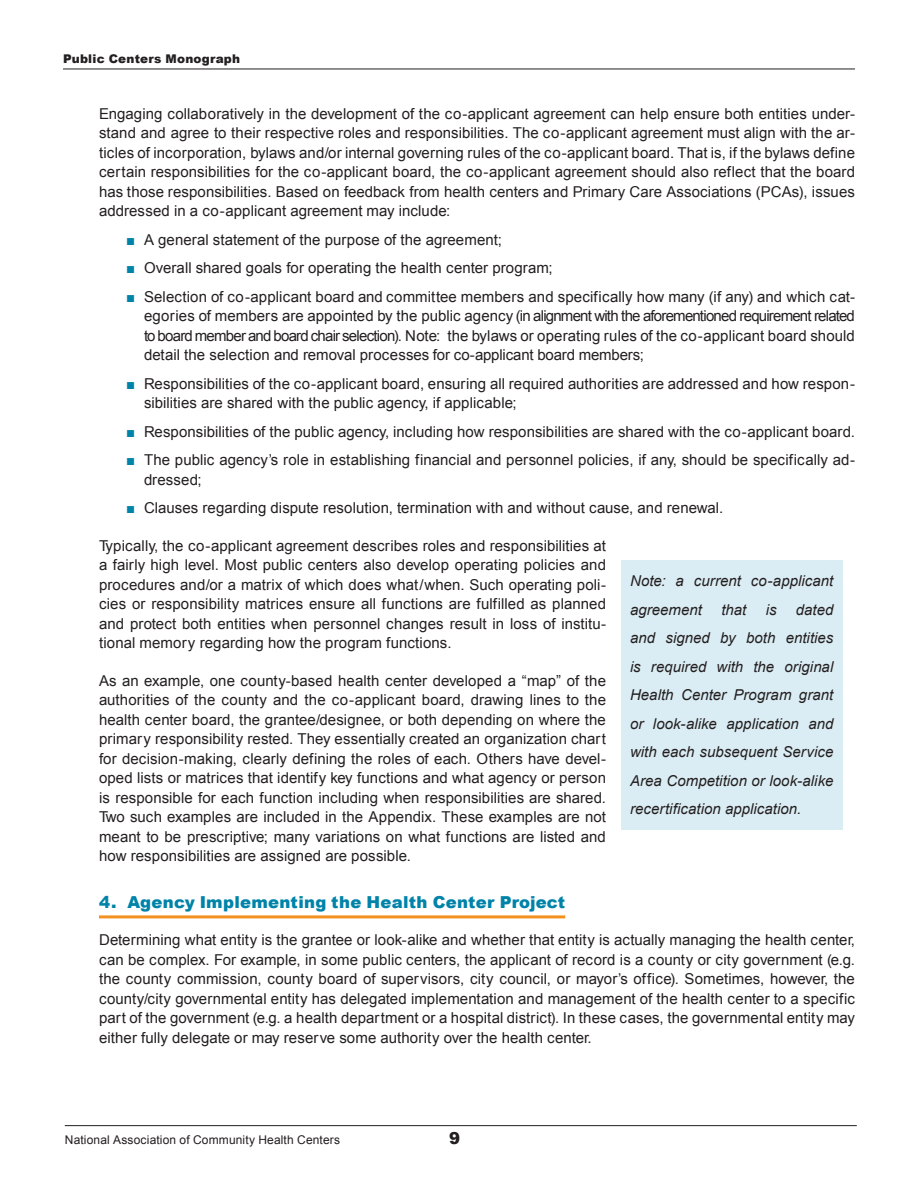
<style>
.page{position:relative;width:918px;height:1188px;background:#fff}
.page>*{position:absolute;margin:0;border:0;box-sizing:border-box;transform-origin:0 0}
.Body_Text_hd2{font:900 16.5px "Arial";letter-spacing:.015em;color:#0083a9}
.t1{font:900 16.5px "Arial";color:#231f20}
.Body_Text{font:15px/19.5px "Arial";letter-spacing:.01em;color:#231f20;text-align:justify}
.Body_Text-2{font:italic 15px/28.5px "Arial";letter-spacing:.005em;color:#231f20}
.t2{font:12px "Arial";letter-spacing:.015em;color:#231f20}
.t3{font:900 12px "Arial";letter-spacing:.02em;color:#231f20}
.s1{color:#0083a9}
</style>
<div class="page">
<hr style="left:65px;top:1125px;width:792px;height:1px;background:#231f20">
<hr style="left:63px;top:69px;width:792px;height:1px;background:#231f20">
<hr style="left:99px;top:915px;width:466px;height:3px;background:#f4901d">
<div style="left:621px;top:560px;width:221px;height:270px;background:#dbedf4"></div>
<p class="t3" style="left:63px;top:50px;width:179px">Public Centers Monograph</p>
<p class="Body_Text" style="left:99px;top:104px;width:758px">Engaging collaboratively in the development of the co-applicant agreement can help ensure both entities under&shy;stand and agree to their respective roles and responsibilities. The co-applicant agreement must align with the ar&shy;ticles of incorporation, bylaws and/or internal governing rules of the co-applicant board. That is, if the bylaws define certain responsibilities for the co-applicant board, the co-applicant agreement should also reflect that the board has those responsibilities. Based on feedback from health centers and Primary Care Associations (PCAs), issues addressed in a co-applicant agreement may include:</p>
<p class="Body_Text" style="left:126px;top:230px;width:378px"><span class="s1">■</span> A general statement of the purpose of the agreement;</p>
<p class="Body_Text" style="left:126px;top:259px;width:428px"><span class="s1">■</span> Overall shared goals for operating the health center program;</p>
<p class="Body_Text" style="left:144px;top:287px;width:712px;text-indent:-18px"><span class="s1">■</span> Selection of co-applicant board and committee members and specifically how many (if any) and which cat&shy;egories of members are appointed by the public agency (in alignment with the aforementioned requirement related to board member and board chair selection). Note: the bylaws or operating rules of the co-applicant board should detail the selection and removal processes for co-applicant board members;</p>
<p class="Body_Text" style="left:144px;top:374px;width:712px;text-indent:-18px"><span class="s1">■</span> Responsibilities of the co-applicant board, ensuring all required authorities are addressed and how respon&shy;sibilities are shared with the public agency, if applicable;</p>
<p class="Body_Text" style="left:126px;top:422px;width:730px"><span class="s1">■</span> Responsibilities of the public agency, including how responsibilities are shared with the co-applicant board.</p>
<p class="Body_Text" style="left:144px;top:451px;width:713px;text-indent:-18px"><span class="s1">■</span> The public agency’s role in establishing financial and personnel policies, if any, should be specifically ad&shy;dressed;</p>
<p class="Body_Text" style="left:126px;top:499px;width:599px"><span class="s1">■</span> Clauses regarding dispute resolution, termination with and without cause, and renewal.</p>
<p class="Body_Text" style="left:99px;top:536px;width:509px">Typically, the co-applicant agreement describes roles and responsibilities at a fairly high level. Most public centers also develop operating policies and procedures and/or a matrix of which does what/when. Such operating poli&shy;cies or responsibility matrices ensure all functions are fulfilled as planned and protect both entities when personnel changes result in loss of institu&shy;tional memory regarding how the program functions.</p>
<p class="Body_Text" style="left:99px;top:671px;width:509px">As an example, one county-based health center developed a “map” of the authorities of the county and the co-applicant board, drawing lines to the health center board, the grantee/designee, or both depending on where the primary responsibility rested. They essentially created an organization chart for decision-making, clearly defining the roles of each. Others have devel&shy;oped lists or matrices that identify key functions and what agency or person is responsible for each function including when responsibilities are shared.<br>Two such examples are included in the Appendix. These examples are not meant to be prescriptive; many variations on what functions are listed and how responsibilities are assigned are possible.</p>
<p class="Body_Text_hd2" style="left:99px;top:890px;width:468px">4. Agency Implementing the Health Center Project</p>
<p class="Body_Text" style="left:99px;top:931px;width:758px">Determining what entity is the grantee or look-alike and whether that entity is actually managing the health center, can be complex. For example, in some public centers, the applicant of record is a county or city government (e.g. the county commission, county board of supervisors, city council, or mayor’s office). Sometimes, however, the county/city governmental entity has delegated implementation and management of the health center to a specific part of the government (e.g. a health department or a hospital district). In these cases, the governmental entity may either fully delegate or may reserve some authority over the health center.</p>
<p class="Body_Text-2" style="left:630px;top:567px;width:205px">Note: a current co-applicant agreement</p>
<p class="Body_Text-2" style="left:630px;top:595px;width:205px;text-align:justify;text-indent:166px">dated and signed by both entities is required with the original Health Center Program grant or look-alike application and with each subsequent Service Area Competition or look-alike recertification application.</p>
<p class="Body_Text-2" style="left:721px;top:595px;width:26px">that</p>
<p class="Body_Text-2" style="left:766px;top:595px;width:12px">is</p>
<p class="t2" style="left:65px;top:1132px;width:277px">National Association of Community Health Centers</p>
<p class="t1" style="left:449px;top:1126px;width:13px">9</p>
</div>
